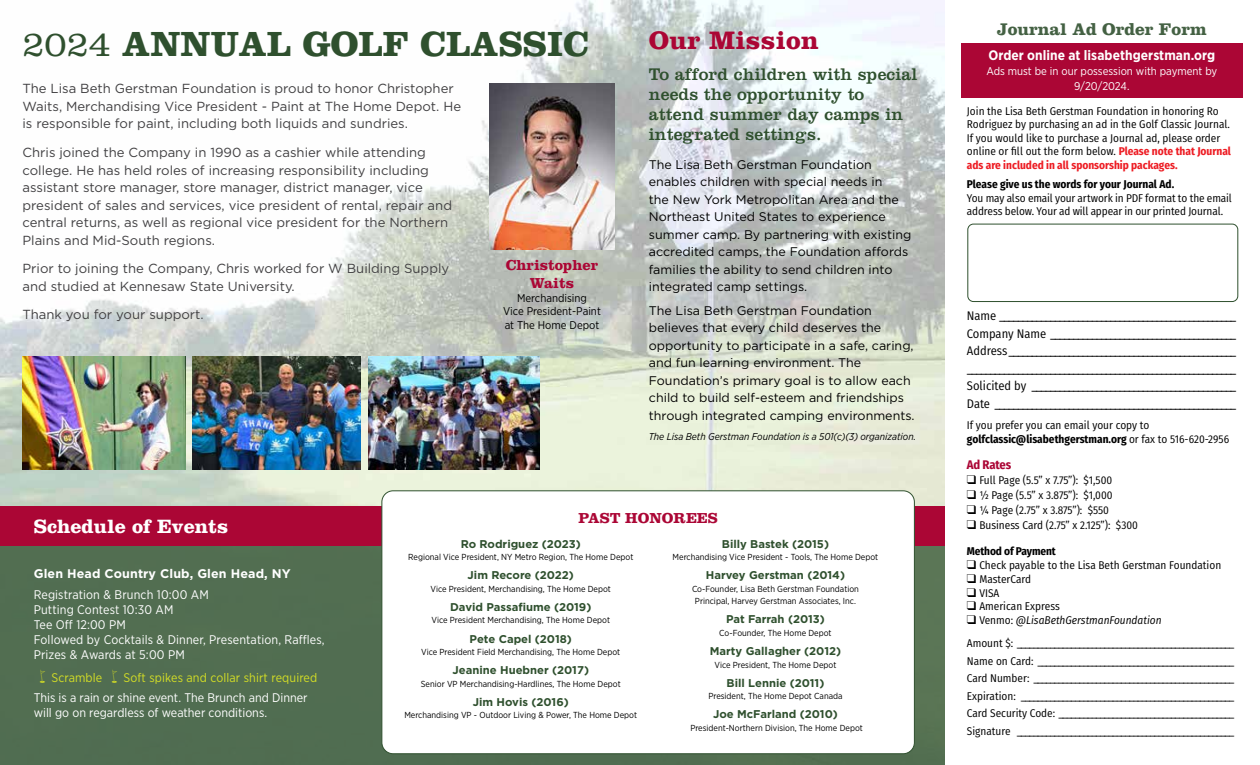
<style>
.page{position:relative;width:1260px;height:765px;background:#fff}
.page>*{position:absolute;margin:0;border:0;box-sizing:border-box;transform-origin:0 0}
.t1{font:700 36.25px "Clarendon LT Std";color:#2f502e}
.t2{font:700 26.25px "Clarendon LT Std";letter-spacing:.01em;color:#ab0635}
.t3{font:700 20px "Clarendon LT Std";color:#fff}
.t4{font:17.5px/20px "Clarendon LT Std";letter-spacing:.01em;color:#2f502e}
.t5{font:700 17.5px "Clarendon LT Std";color:#446143}
.t6{font:700 15px/18px "Clarendon LT Std";color:#ab0635;text-align:center}
.t7{font:700 13.75px "Gotham Narrow";letter-spacing:.005em;color:#fff}
.t8{font:13.12px/17.5px "Gotham";color:#414042}
.t9{font:12.5px/17.5px "Gotham";color:#000}
.t10{font:12.5px/17.5px "Fira Sans Condensed";color:#000;text-align:justify}
.t11{font:12.5px/15px "Gotham Narrow";color:#fff}
.t12{font:12.5px "Gotham Narrow";letter-spacing:.01em;color:#d4de25}
.t13{font:700 12.5px "Gotham";letter-spacing:.01em;color:#fff}
.t14{font:700 12.5px "Fira Sans Condensed";letter-spacing:-.01em;color:#ab0635}
.t15{font:11.25px/13.5px "Fira Sans Condensed";color:#000}
.t16{font:700 11.25px "Gotham";color:#2f502e}
.t17{font:700 11.25px "Fira Sans Condensed";letter-spacing:-.005em;color:#000}
.t18{font:11.25px/15px "Gotham Narrow";color:#fff;text-align:center}
.t19{font:11.25px/13.5px "Gotham Narrow";color:#000;text-align:center}
.t20{font:italic 10px "Gotham Narrow";color:#000}
.t21{font:8.75px/12.5px "Gotham Narrow";color:#000;text-align:center}
.s1{font-weight:300}
.s2{font-weight:700;color:#ed1d24}
.s3{font-weight:700}
.s4{font-style:italic}
</style>
<div class="page">
<img style="left:0;top:0;width:945px;height:506px">
<div style="left:0;top:540px;width:945px;height:225px;background:#516e51"></div>
<div style="left:0;top:506px;width:945px;height:40px;background:#ab0635"></div>
<img style="left:22px;top:357px;width:163px;height:112px">
<img style="left:192px;top:357px;width:169px;height:112px">
<img style="left:368px;top:357px;width:172px;height:112px">
<img style="left:489px;top:84px;width:126px;height:165px">
<div style="left:961px;top:44px;width:281px;height:54px;background:#ab0635"></div>
<div style="left:968px;top:224px;width:270px;height:78px;border:1px solid #2f502e;border-radius:6px"></div>
<div style="left:382px;top:491px;width:532px;height:263px;background:#fff;border-radius:11px"></div>
<div style="left:382px;top:490px;width:533px;height:264px;border:1px solid #2f502e;border-radius:11px"></div>
<h1 class="t1" style="left:22px;top:21px;width:568px"><span class="s1">2024</span> ANNUAL GOLF CLASSIC</h1>
<p class="t8" style="left:22px;top:80px;width:440px">The Lisa Beth Gerstman Foundation is proud to honor Christopher<br>Waits, Merchandising Vice President - Paint at The Home Depot. He is responsible for paint, including both liquids and sundries.</p>
<p class="t8" style="left:22px;top:143px;width:431px">Chris joined the Company in 1990 as a cashier while attending college. He has held roles of increasing responsibility including assistant store manager, store manager, district manager, vice president of sales and services, vice president of rental, repair and central returns, as well as regional vice president for the Northern Plains and Mid-South regions.</p>
<p class="t8" style="left:22px;top:260px;width:428px">Prior to joining the Company, Chris worked for W Building Supply and studied at Kennesaw State University.</p>
<p class="t8" style="left:22px;top:306px;width:183px">Thank you for your support.</p>
<h3 class="t6" style="left:506px;top:256px;width:94px">Christopher<br>Waits</h3>
<p class="t19" style="left:503px;top:291px;width:99px">Merchandising<br>Vice President-Paint at The Home Depot</p>
<h2 class="t2" style="left:649px;top:24px;width:171px">Our Mission</h2>
<h3 class="t4" style="left:649px;top:64px;width:270px">To afford children with special needs the opportunity to attend summer day camps in integrated settings.</h3>
<p class="t9" style="left:649px;top:155px;width:264px">The Lisa Beth Gerstman Foundation enables children with special needs in<br>the New York Metropolitan Area and the Northeast United States to experience summer camp. By partnering with existing accredited camps, the Foundation affords families the ability to send children into integrated camp settings.</p>
<p class="t9" style="left:649px;top:301px;width:267px">The Lisa Beth Gerstman Foundation believes that every child deserves the opportunity to participate in a safe, caring, and fun learning environment. The Foundation’s primary goal is to allow each child to build self-esteem and friendships through integrated camping environments.</p>
<p class="t20" style="left:649px;top:430px;width:269px">The Lisa Beth Gerstman Foundation is a 501(c)(3) organization.</p>
<h3 class="t3" style="left:34px;top:514px;width:196px">Schedule of Events</h3>
<p class="t13" style="left:34px;top:565px;width:259px">Glen Head Country Club, Glen Head, NY</p>
<p class="t11" style="left:34px;top:586px;width:292px">Registration &amp; Brunch 10:00 AM<br>Putting Contest 10:30 AM<br>Tee Off 12:00 PM<br>Followed by Cocktails &amp; Dinner, Presentation, Raffles,<br>Prizes &amp; Awards at 5:00 PM</p>
<p class="t12" style="left:51px;top:669px;width:52px">Scramble</p>
<p class="t12" style="left:123px;top:669px;width:195px">Soft spikes and collar shirt required</p>
<p class="t11" style="left:34px;top:690px;width:275px">This is a rain or shine event. The Brunch and Dinner will go on regardless of weather conditions.</p>
<h3 class="t6" style="left:578px;top:509px;width:141px">PAST HONOREES</h3>
<p class="t16" style="left:461px;top:536px;width:122px">Ro Rodriguez (2023)</p>
<p class="t21" style="left:408px;top:551px;width:227px">Regional Vice President, NY Metro Region, The Home Depot</p>
<p class="t16" style="left:468px;top:568px;width:108px">Jim Recore (2022)</p>
<p class="t21" style="left:431px;top:582px;width:182px">Vice President, Merchandising, The Home Depot</p>
<p class="t16" style="left:450px;top:600px;width:143px">David Passafiume (2019)</p>
<p class="t21" style="left:432px;top:614px;width:180px">Vice President Merchandising, The Home Depot</p>
<p class="t16" style="left:470px;top:631px;width:104px">Pete Capel (2018)</p>
<p class="t21" style="left:421px;top:646px;width:201px">Vice President Field Merchandising, The Home Depot</p>
<p class="t16" style="left:453px;top:663px;width:138px">Jeanine Huebner (2017)</p>
<p class="t21" style="left:421px;top:677px;width:201px">Senior VP Merchandising-Hardlines, The Home Depot</p>
<p class="t16" style="left:473px;top:694px;width:98px">Jim Hovis (2016)</p>
<p class="t21" style="left:404px;top:709px;width:234px">Merchandising VP - Outdoor Living &amp; Power, The Home Depot</p>
<p class="t16" style="left:722px;top:536px;width:109px">Billy Bastek (2015)</p>
<p class="t21" style="left:673px;top:551px;width:207px">Merchandising Vice President - Tools, The Home Depot</p>
<p class="t16" style="left:706px;top:568px;width:141px">Harvey Gerstman (2014)</p>
<p class="t21" style="left:692px;top:582px;width:168px">Co-Founder, Lisa Beth Gerstman Foundation<br>Principal, Harvey Gerstman Associates, Inc.</p>
<p class="t16" style="left:726px;top:612px;width:100px">Pat Farrah (2013)</p>
<p class="t21" style="left:719px;top:626px;width:114px">Co-Founder, The Home Depot</p>
<p class="t16" style="left:710px;top:644px;width:133px">Marty Gallagher (2012)</p>
<p class="t21" style="left:715px;top:658px;width:123px">Vice President, The Home Depot</p>
<p class="t16" style="left:727px;top:675px;width:99px">Bill Lennie (2011)</p>
<p class="t21" style="left:708px;top:690px;width:136px">President, The Home Depot Canada</p>
<p class="t16" style="left:713px;top:707px;width:126px">Joe McFarland (2010)</p>
<p class="t21" style="left:690px;top:721px;width:174px">President-Northern Division, The Home Depot</p>
<h3 class="t5" style="left:997px;top:18px;width:211px">Journal Ad Order Form</h3>
<p class="t7" style="left:988px;top:47px;width:228px">Order online at lisabethgerstman.org</p>
<p class="t18" style="left:986px;top:64px;width:233px">Ads must be in our possession with payment by<br>9/20/2024.</p>
<p class="t15" style="left:967px;top:104px;width:266px">Join the Lisa Beth Gerstman Foundation in honoring Ro Rodriguez by purchasing an ad in the Golf Classic Journal.<br>If you would like to purchase a Journal ad, please order online or fill out the form below. <span class="s2">Please note that Journal ads are included in all sponsorship packages.</span></p>
<p class="t17" style="left:967px;top:175px;width:209px">Please give us the words for your Journal Ad.</p>
<p class="t15" style="left:967px;top:191px;width:266px">You may also email your artwork in PDF format to the email address below. Your ad will appear in our printed Journal.</p>
<p class="t10" style="left:967px;top:307px;width:271px">Name ___________________________________________________ Company Name ________________________________________ Address _________________________________________________ __________________________________________________________ Solicited by ____________________________________________ Date ____________________________________________________</p>
<p class="t15" style="left:967px;top:418px;width:264px">If you prefer you can email your copy to <span class="s3">golfclassic@lisabethgerstman.org</span> or fax to 516-620-2956</p>
<p class="t14" style="left:967px;top:454px;width:46px">Ad Rates</p>
<p class="t15" style="left:967px;top:473px;width:147px">❑ Full Page (5.5” x 7.75”): $1,500</p>
<p class="t15" style="left:967px;top:488px;width:147px">❑ ½ Page (5.5” x 3.875”): $1,000</p>
<p class="t15" style="left:967px;top:503px;width:144px">❑ ¼ Page (2.75” x 3.875”): $550</p>
<p class="t15" style="left:967px;top:518px;width:173px">❑ Business Card (2.75” x 2.125”): $300</p>
<p class="t17" style="left:967px;top:542px;width:90px">Method of Payment</p>
<p class="t15" style="left:967px;top:558px;width:256px">❑ Check payable to the Lisa Beth Gerstman Foundation</p>
<p class="t15" style="left:967px;top:572px;width:66px">❑ MasterCard</p>
<p class="t15" style="left:967px;top:586px;width:34px">❑ VISA</p>
<p class="t15" style="left:967px;top:599px;width:94px">❑ American Express</p>
<p class="t15" style="left:967px;top:608px;width:269px;line-height:23.1px">❑ Venmo: <span class="s4">@LisaBethGerstmanFoundation<br></span>Amount $: ____________________________________________________</p>
<p class="t15" style="left:967px;top:652px;width:269px;line-height:17.5px;text-align:justify">Name on Card: _______________________________________________ Card Number: ________________________________________________ Expiration: ___________________________________________________ Card Security Code: __________________________________________ Signature ____________________________________________________</p>
</div>
